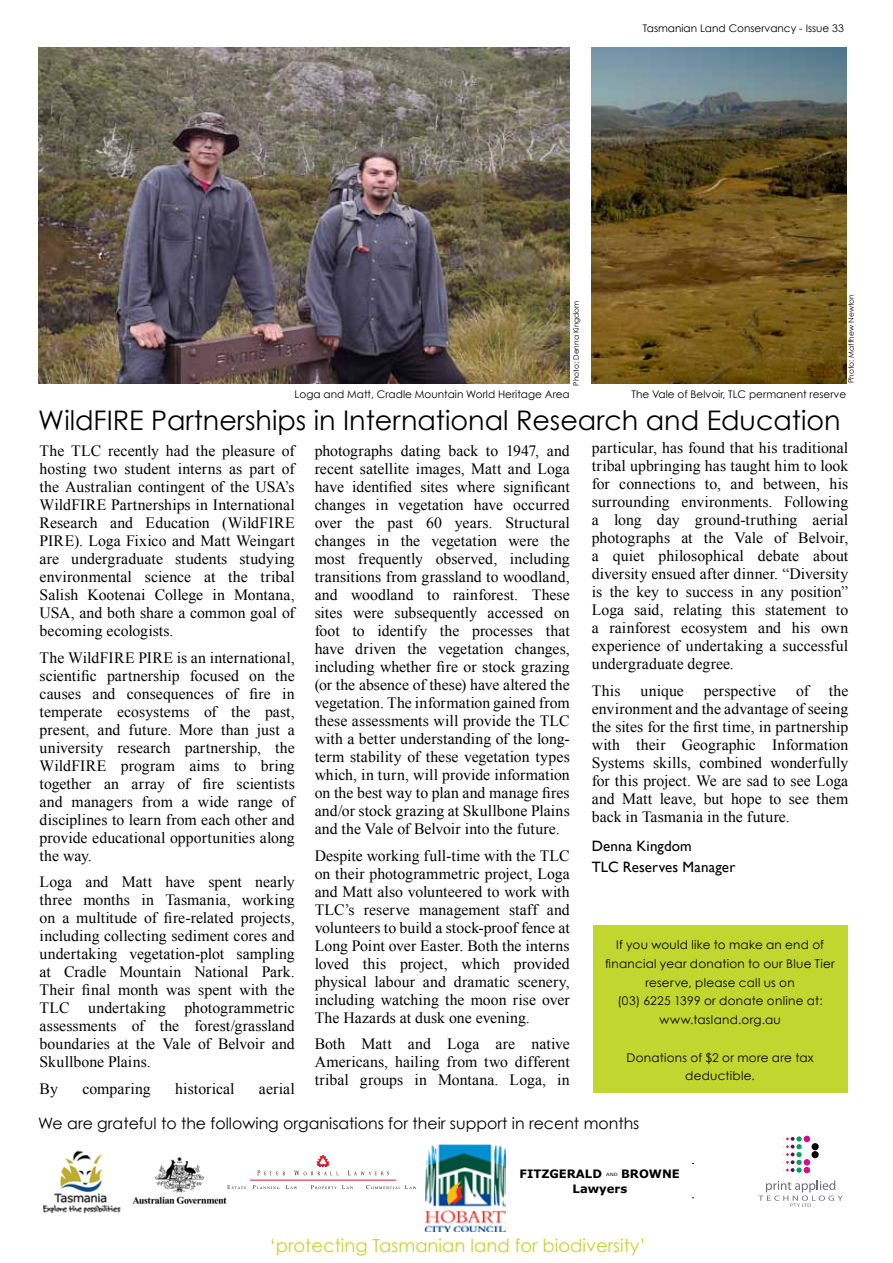
<style>
.page{position:relative;width:893px;height:1263px;background:#fff}
.page>*{position:absolute;margin:0;border:0;box-sizing:border-box;transform-origin:0 0}
.t1{font:27px "Century Gothic";color:#000}
.t2{font:18px "Century Gothic";color:#c1d72f}
.t3{font:15.75px/18px "Times New Roman";letter-spacing:.005em;color:#000;text-align:justify}
.t4{font:15.75px "Century Gothic";color:#000}
.t5{font:15px/21px "Gill Sans";letter-spacing:.01em;color:#000}
.t6{font:12px/18.8px "Century Gothic";letter-spacing:.02em;color:#000;text-align:center}
.t7{font:700 11.7px/15.3px "Verdana";color:#000}
.t8{font:10.5px "Century Gothic";color:#000}
.t9{font:7.5px "Century Gothic";color:#000}
.t10{font:4.35px "Verdana";color:#000;scale:1.2 1}
</style>
<div class="page">
<img style="left:424px;top:1145px;width:81px;height:86px">
<img style="left:132px;top:1156px;width:95px;height:48px">
<div style="left:811px;top:1143px;width:8px;height:7px;background:#000;border-radius:50%"></div>
<div style="left:811px;top:1151px;width:8px;height:7px;background:#000;border-radius:50%"></div>
<svg style="left:783px;top:1136px;width:27px;height:37px"></svg>
<svg style="left:758px;top:1180px;width:85px;height:27px"></svg>
<img style="left:44px;top:1150px;width:76px;height:62px">
<img style="left:38px;top:47px;width:532px;height:336px">
<img style="left:591px;top:47px;width:255px;height:336px">
<svg style="left:257px;top:1170px;width:28px;height:5px"></svg>
<svg style="left:348px;top:1170px;width:41px;height:5px"></svg>
<svg style="left:227px;top:1185px;width:19px;height:4px"></svg>
<svg style="left:253px;top:1185px;width:26px;height:4px"></svg>
<svg style="left:286px;top:1185px;width:11px;height:4px"></svg>
<svg style="left:311px;top:1185px;width:42px;height:4px"></svg>
<hr style="left:250px;top:1180px;width:146px;height:1px;background:#d2202b">
<svg style="left:360px;top:1185px;width:56px;height:4px"></svg>
<svg style="left:294px;top:1155px;width:45px;height:20px"></svg>
<div style="left:593px;top:925px;width:254px;height:167px;background:#c1d72f"></div>
<p class="t8" style="left:643px;top:22px;width:202px">Tasmanian Land Conservancy - Issue 33</p>
<p class="t9" style="left:572px;top:386px;width:86px;rotate:-90deg">Photo: Denna Kingdom</p>
<p class="t9" style="left:847px;top:383px;width:91px;rotate:-90deg">Photo: Matthew Newton</p>
<p class="t8" style="left:295px;top:388px;width:277px">Loga and Matt, Cradle Mountain World Heritage Area</p>
<p class="t8" style="left:632px;top:388px;width:216px">The Vale of Belvoir, TLC permanent reserve</p>
<h1 class="t1" style="left:38px;top:404px;width:804px">WildFIRE Partnerships in International Research and Education</h1>
<p class="t3" style="left:40px;top:442px;width:257px">The TLC recently had the pleasure of hosting two student interns as part of the Australian contingent of the USA’s WildFIRE Partnerships in International Research and Education (WildFIRE PIRE). Loga Fixico and Matt Weingart are undergraduate students studying environmental science at the tribal Salish Kootenai College in Montana, USA, and both share a common goal of becoming ecologists.</p>
<p class="t3" style="left:40px;top:648px;width:257px">The WildFIRE PIRE is an international, scientific partnership focused on the causes and consequences of fire in temperate ecosystems of the past, present, and future. More than just a university research partnership, the WildFIRE program aims to bring together an array of fire scientists and managers from a wide range of disciplines to learn from each other and provide educational opportunities along the way.</p>
<p class="t3" style="left:40px;top:873px;width:257px">Loga and Matt have spent nearly three months in Tasmania, working on a multitude of fire-related projects, including collecting sediment cores and undertaking vegetation-plot sampling at Cradle Mountain National Park.<br>Their final month was spent with the TLC undertaking photogrammetric assessments of the forest/grassland boundaries at the Vale of Belvoir and Skullbone Plains.</p>
<p class="t3" style="left:40px;top:1079px;width:20px">By</p>
<p class="t3" style="left:82px;top:1079px;width:70px">comparing</p>
<p class="t3" style="left:175px;top:1079px;width:61px">historical</p>
<p class="t3" style="left:259px;top:1079px;width:37px">aerial</p>
<p class="t3" style="left:315px;top:442px;width:257px">photographs dating back to 1947, and recent satellite images, Matt and Loga have identified sites where significant changes in vegetation have occurred over the past 60 years. Structural changes in the vegetation were the most frequently observed, including transitions from grassland to woodland, and woodland to rainforest. These sites were subsequently accessed on foot to identify the processes that have driven the vegetation changes, including whether fire or stock grazing (or the absence of these) have altered the vegetation. The information gained from these assessments will provide the TLC with a better understanding of the long&shy;term stability of these vegetation types which, in turn, will provide information on the best way to plan and manage fires and/or stock grazing at Skullbone Plains and the Vale of Belvoir into the future.</p>
<p class="t3" style="left:315px;top:846px;width:257px">Despite working full-time with the TLC on their photogrammetric project, Loga and Matt also volunteered to work with TLC’s reserve management staff and volunteers to build a stock-proof fence at Long Point over Easter. Both the interns loved this project, which provided physical labour and dramatic scenery, including watching the moon rise over The Hazards at dusk one evening.</p>
<p class="t3" style="left:315px;top:1035px;width:257px">Both Matt and Loga are native Americans, hailing from two different tribal groups in Montana. Loga, in</p>
<p class="t3" style="left:592px;top:439px;width:258px">particular, has found that his traditional tribal upbringing has taught him to look for connections to, and between, his surrounding environments. Following a long day ground-truthing aerial photographs at the Vale of Belvoir, a quiet philosophical debate about diversity ensued after dinner. “Diversity is the key to success in any position” Loga said, relating this statement to a rainforest ecosystem and his own experience of undertaking a successful undergraduate degree.</p>
<p class="t3" style="left:592px;top:681px;width:30px">This</p>
<p class="t3" style="left:640px;top:681px;width:45px">unique</p>
<p class="t3" style="left:704px;top:681px;width:74px">perspective</p>
<p class="t3" style="left:796px;top:681px;width:14px">of</p>
<p class="t3" style="left:592px;top:681px;width:258px;text-indent:237px">the environment and the advantage of seeing the sites for the first time, in partnership with their Geographic Information Systems skills, combined wonderfully for this project. We are sad to see Loga and Matt leave, but hope to see them back in Tasmania in the future.</p>
<p class="t5" style="left:592px;top:836px;width:145px">Denna Kingdom<br>TLC Reserves Manager</p>
<p class="t6" style="left:605px;top:935px;width:231px">If you would like to make an end of financial year donation to our Blue Tier reserve, please call us on<br>(03) 6225 1399 or donate online at: www.tasland.org.au</p>
<p class="t6" style="left:626px;top:1048px;width:189px">Donations of $2 or more are tax deductible.</p>
<p class="t4" style="left:38px;top:1113px;width:603px">We are grateful to the following organisations for their support in recent months</p>
<p class="t7" style="left:519px;top:1165px;width:84px">FITZGERALD</p>
<p class="t10" style="left:606px;top:1171px;width:11px">AND</p>
<p class="t7" style="left:573px;top:1165px;width:109px;text-indent:48px">BROWNE<br>Lawyers</p>
<p class="t2" style="left:269px;top:1234px;width:378px">‘protecting Tasmanian land for biodiversity’</p>
</div>
